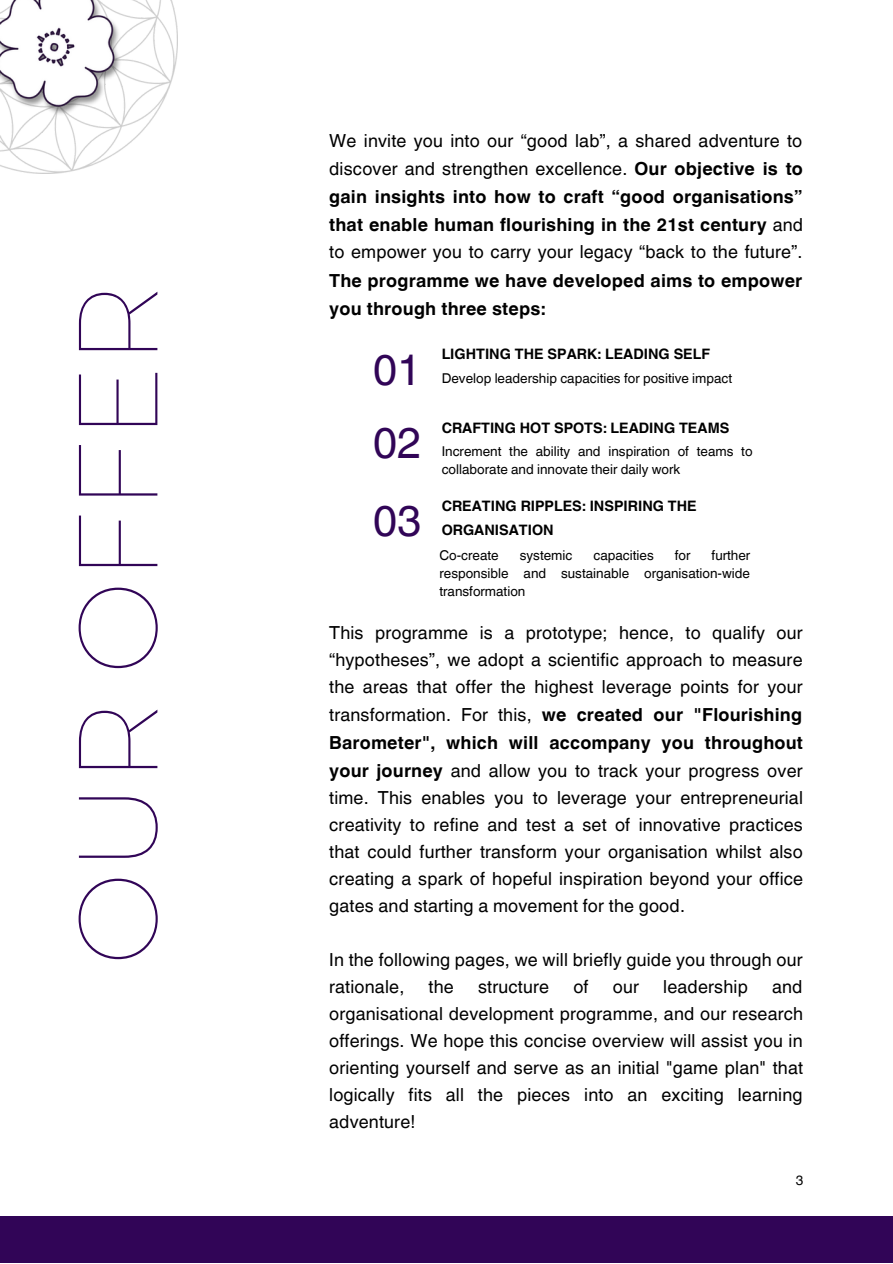
<style>
.page{position:relative;width:893px;height:1264px;background:#fff}
.page>*{position:absolute;margin:0;border:0;box-sizing:border-box;transform-origin:0 0}
.t1{font:100 112.05px "Montserrat";color:#310557}
.t2{font:43.2px "Helvetica World";color:#310557}
.t3{font:18px/27.3px "Helvetica World";letter-spacing:.01em;color:#000;text-align:justify}
.t4{font:700 18px/27.9px "Helvetica World";letter-spacing:.01em;color:#000;text-align:justify}
.t5{font:700 14.4px "Helvetica World";color:#000}
.t6{font:13.5px/18px "Helvetica World";color:#000}
.t7{font:13.5px "Helvetica World";color:#000001}
.s1{font-weight:400}
.s2{font-weight:700}
</style>
<div class="page">
<div style="left:0;top:1216px;width:892px;height:46px;background:#310557"></div>
<img style="left:0;top:0;width:178px;height:173px">
<img style="left:0;top:0;width:122px;height:163px">
<p class="t1" style="left:49px;top:965px;width:682px;rotate:-90deg">OUR OFFER</p>
<p class="t4" style="left:329px;top:125px;width:475px"><span class="s1">We invite you into our “good lab”, a shared adventure to discover and strengthen excellence.</span> Our objective is to gain insights into how to craft “good organisations” that enable human flourishing in the 21st century <span class="s1">and to empower you to carry your legacy “back to the future”.<br></span>The programme we have developed aims to empower you through three steps:</p>
<p class="t2" style="left:373px;top:344px;width:49px">01</p>
<p class="t5" style="left:441px;top:342px;width:270px">LIGHTING THE SPARK: LEADING SELF</p>
<p class="t6" style="left:441px;top:369px;width:292px">Develop leadership capacities for positive impact</p>
<p class="t2" style="left:373px;top:418px;width:49px">02</p>
<p class="t5" style="left:441px;top:416px;width:289px">CRAFTING HOT SPOTS: LEADING TEAMS</p>
<p class="t6" style="left:441px;top:442px;width:312px">Increment the ability and inspiration of teams to collaborate and innovate their daily work</p>
<p class="t2" style="left:373px;top:496px;width:49px">03</p>
<p class="t5" style="left:441px;top:494px;width:256px">CREATING RIPPLES: INSPIRING THE</p>
<p class="t5" style="left:441px;top:518px;width:113px">ORGANISATION</p>
<p class="t6" style="left:439px;top:546px;width:61px">Co-create</p>
<p class="t6" style="left:520px;top:546px;width:54px">systemic</p>
<p class="t6" style="left:593px;top:546px;width:62px">capacities</p>
<p class="t6" style="left:674px;top:546px;width:17px">for</p>
<p class="t6" style="left:439px;top:546px;width:312px;text-align:justify;text-indent:272px">further responsible and sustainable organisation-wide transformation</p>
<p class="t3" style="left:329px;top:618px;width:475px">This programme is a prototype; hence, to qualify our “hypotheses”, we adopt a scientific approach to measure the areas that offer the highest leverage points for your transformation. For this, <span class="s2">we created our "Flourishing Barometer", which will accompany you throughout your journey</span> and allow you to track your progress over time. This enables you to leverage your entrepreneurial creativity to refine and test a set of innovative practices that could further transform your organisation whilst also creating a spark of hopeful inspiration beyond your office gates and starting a movement for the good.</p>
<p class="t3" style="left:329px;top:946px;width:475px">In the following pages, we will briefly guide you through our rationale,</p>
<p class="t3" style="left:428px;top:972px;width:27px">the</p>
<p class="t3" style="left:478px;top:972px;width:72px">structure</p>
<p class="t3" style="left:573px;top:972px;width:17px">of</p>
<p class="t3" style="left:612px;top:972px;width:28px">our</p>
<p class="t3" style="left:663px;top:972px;width:86px">leadership</p>
<p class="t3" style="left:329px;top:973px;width:475px;text-indent:443px">and organisational development programme, and our research offerings. We hope this concise overview will assist you in orienting yourself and serve as an initial "game plan" that logically fits all the pieces into an exciting learning adventure!</p>
<p class="t7" style="left:795px;top:1172px;width:9px">3</p>
</div>
